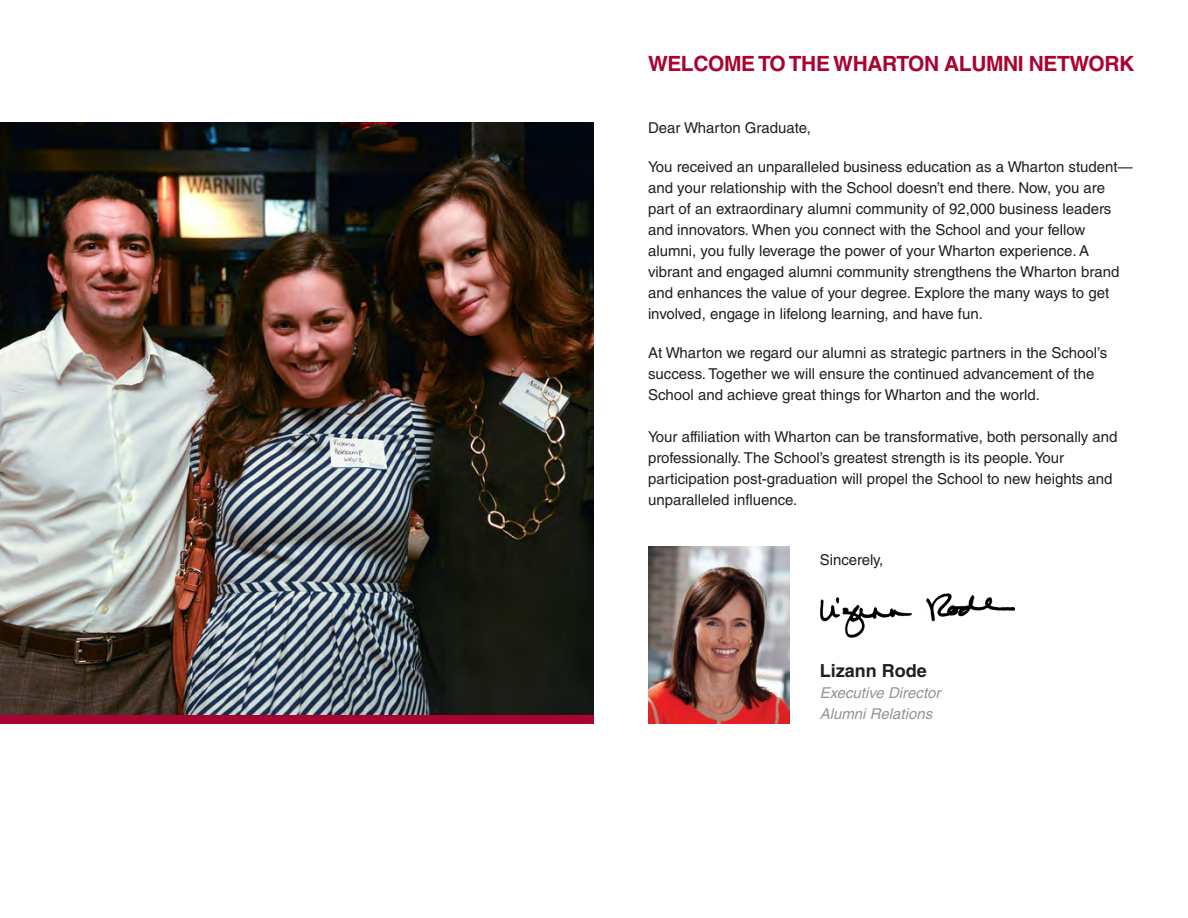
<style>
.page{position:relative;width:1188px;height:918px;background:#fff}
.page>*{position:absolute;margin:0;border:0;box-sizing:border-box;transform-origin:0 0}
.Page-header{font:700 21px "Helvetica CE";letter-spacing:-.02em;color:#a90332}
.paragraph{font:700 18px "Helvetica CE";color:#231f20}
.paragraph-2{font:15px/21px "Helvetica LT Std";color:#231f20}
.paragraph-3{font:italic 15px "Helvetica CE";color:#939598}
</style>
<div class="page">
<img style="left:820px;top:593px;width:194px;height:44px">
<img style="left:648px;top:546px;width:142px;height:177px">
<img style="left:0;top:122px;width:594px;height:593px">
<div style="left:0;top:715px;width:594px;height:8px;background:#a90332"></div>
<p class="Page-header" style="left:648px;top:51px;width:488px">WELCOME TO THE WHARTON ALUMNI NETWORK</p>
<p class="paragraph-2" style="left:648px;top:117px;width:164px">Dear Wharton Graduate,</p>
<p class="paragraph-2" style="left:648px;top:156px;width:486px">You received an unparalleled business education as a Wharton student— and your relationship with the School doesn’t end there. Now, you are part of an extraordinary alumni community of 92,000 business leaders and innovators. When you connect with the School and your fellow alumni, you fully leverage the power of your Wharton experience. A vibrant and engaged alumni community strengthens the Wharton brand and enhances the value of your degree. Explore the many ways to get involved, engage in lifelong learning, and have fun.</p>
<p class="paragraph-2" style="left:648px;top:342px;width:461px">At Wharton we regard our alumni as strategic partners in the School’s success. Together we will ensure the continued advancement of the<br>School and achieve great things for Wharton and the world.</p>
<p class="paragraph-2" style="left:648px;top:426px;width:471px">Your affiliation with Wharton can be transformative, both personally and professionally. The School’s greatest strength is its people. Your participation post-graduation will propel the School to new heights and unparalleled influence.</p>
<p class="paragraph-2" style="left:820px;top:549px;width:65px">Sincerely,</p>
<p class="paragraph" style="left:820px;top:659px;width:109px">Lizann Rode</p>
<p class="paragraph-3" style="left:820px;top:684px;width:122px">Executive Director</p>
<p class="paragraph-3" style="left:820px;top:705px;width:114px">Alumni Relations</p>
</div>
